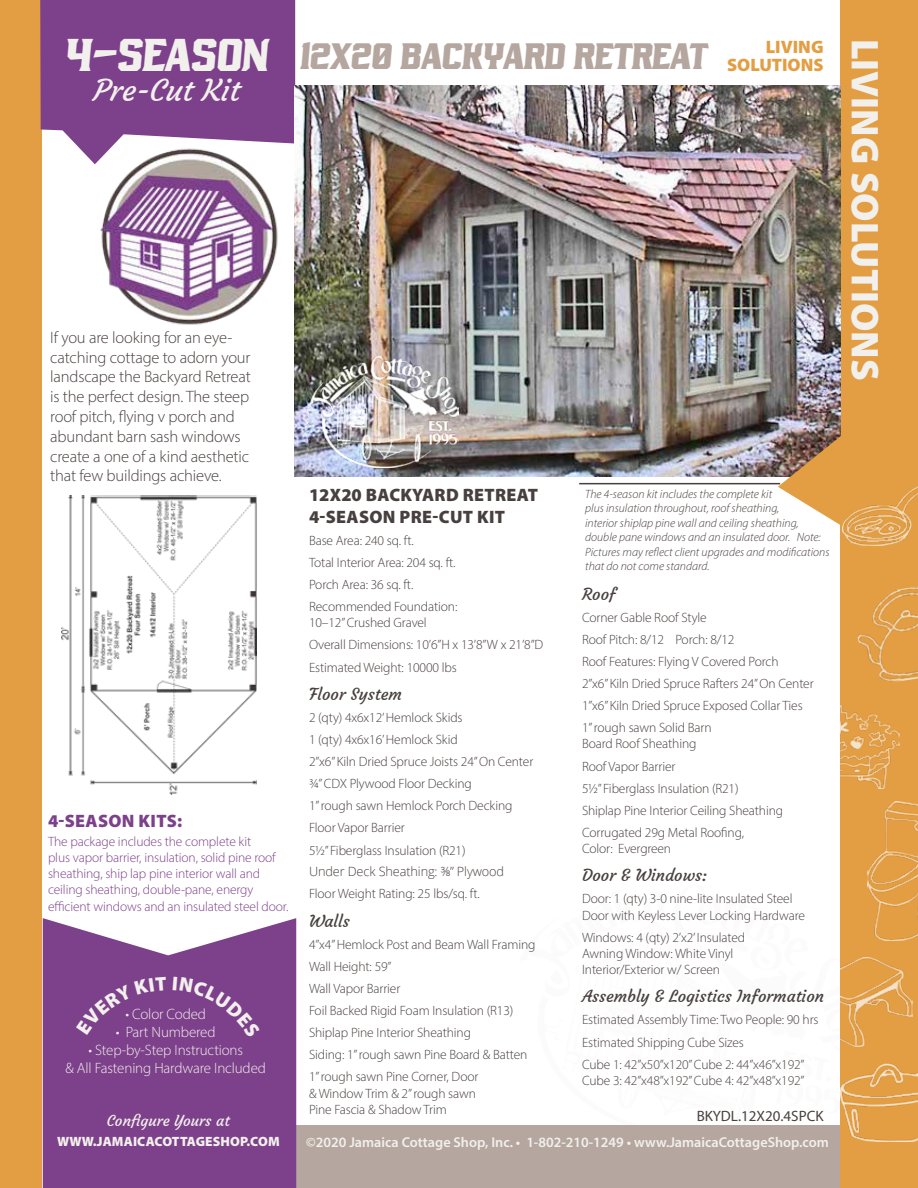
<style>
.page{position:relative;width:918px;height:1188px;background:#fff}
.page>*{position:absolute;margin:0;border:0;box-sizing:border-box;transform-origin:0 0}
.t1{font:45px "Rust";color:#f2f0ed}
.t2{font:900 39px "Myriad Pro";color:#f2f0ed}
.t3{font:36px "Rust";color:#b5a79f}
.t4{font:30px "Courgette";color:#f2f0ed}
.t5{font:900 18px/21.6px "Myriad Pro";letter-spacing:.02em;color:#47403e}
.t6{font:900 18px/18px "Myriad Pro";color:#e39e43;text-align:right}
.t7{font:900 18px "Myriad Pro";letter-spacing:.02em;color:#7d408a}
.t8{font:300 16.5px/19.8px "Myriad Pro";letter-spacing:-.01em;color:#47403e}
.t9{font:16.5px "Courgette";color:#47403e}
.t10{font:300 15px/18px "Myriad Pro";letter-spacing:-.01em;color:#f2f0ed;text-align:center}
.t11{font:15px "Myriad Pro";color:#47403e}
.t12{font:15px "Courgette";color:#f2f0ed}
.t13{font:600 14.25px "Myriad Pro";color:#f2f0ed}
.t14{font:300 13.5px/22.2px "Myriad Pro";letter-spacing:-.01em;color:#47403e}
.t15{font:300 13.5px/16.2px "Myriad Pro";letter-spacing:-.01em;color:#7d408a}
.t16{font:900 13.5px "Myriad Pro";letter-spacing:.01em;color:#f2f0ed}
.t17{font:300 12.75px "Open Sans";letter-spacing:-.01em;color:#47403e}
.t18{font:italic 300 12px/14.4px "Myriad Pro";color:#47403e}
</style>
<div class="page">
<div style="left:294px;top:1125px;width:546px;height:63px;background:#b5a79f"></div>
<div style="left:0;top:0;width:41px;height:1188px;background:#e39e43"></div>
<div style="left:840px;top:0;width:78px;height:1188px;background:#e39e43"></div>
<img style="left:840px;top:706px;width:59px;height:83px">
<img style="left:842px;top:486px;width:76px;height:60px">
<img style="left:841px;top:1063px;width:77px;height:79px">
<img style="left:840px;top:958px;width:72px;height:89px">
<img style="left:857px;top:586px;width:61px;height:96px">
<img style="left:868px;top:801px;width:50px;height:139px">
<img style="left:94px;top:164px;width:184px;height:161px">
<svg style="left:43px;top:918px;width:253px;height:270px;background:#874f93"></svg>
<svg style="left:40px;top:0;width:255px;height:164px;background:#8e5997"></svg>
<img style="left:61px;top:495px;width:196px;height:300px">
<img style="left:294px;top:86px;width:547px;height:391px">
<hr style="left:579px;top:483px;width:201px;height:1px;background:#47403e">
<img style="left:310px;top:356px;width:148px;height:112px">
<svg style="left:778px;top:435px;width:63px;height:90px"></svg>
<div style="left:76px;top:976px;width:91px;height:59px;background:#7d408a"></div>
<div style="left:173px;top:977px;width:87px;height:60px;background:#7d408a"></div>
<h1 class="t1" style="left:65px;top:34px;width:204px">4-SEASON</h1>
<h3 class="t4" style="left:93px;top:71px;width:149px">Pre-Cut Kit</h3>
<p class="t8" style="left:50px;top:327px;width:202px">If you are looking for an eye&shy;catching cottage to adorn your landscape the Backyard Retreat is the perfect design. The steep roof pitch, flying v porch and abundant barn sash windows create a one of a kind aesthetic that few buildings achieve.</p>
<h3 class="t7" style="left:48px;top:808px;width:136px">4-SEASON KITS:</h3>
<p class="t15" style="left:48px;top:833px;width:242px">The package includes the complete kit<br>plus vapor barrier, insulation, solid pine roof sheathing, ship lap pine interior wall and ceiling sheathing, double-pane, energy efficient windows and an insulated steel door.</p>
<p class="t10" style="left:125px;top:1005px;width:82px">• Color Coded</p>
<p class="t10" style="left:116px;top:1023px;width:101px">• Part Numbered</p>
<p class="t10" style="left:66px;top:1041px;width:202px">• Step-by-Step Instructions<br>&amp; All Fastening Hardware Included</p>
<p class="t12" style="left:107px;top:1112px;width:124px">Configure Yours at</p>
<p class="t16" style="left:57px;top:1132px;width:224px">WWW.JAMAICACOTTAGESHOP.COM</p>
<h3 class="t3" style="left:300px;top:39px;width:409px">12X20 BACKYARD RETREAT</h3>
<h3 class="t6" style="left:727px;top:37px;width:98px">LIVING<br>SOLUTIONS</h3>
<h2 class="t2" style="left:891px;top:39px;width:343px;rotate:90deg">LIVING SOLUTIONS</h2>
<h3 class="t5" style="left:309px;top:483px;width:231px">12X20 BACKYARD RETREAT<br>4-SEASON PRE-CUT KIT</h3>
<p class="t14" style="left:309px;top:529px;width:150px">Base Area: 240 sq. ft.<br>Total Interior Area: 204 sq. ft.<br>Porch Area: 36 sq. ft.<br>Recommended Foundation:</p>
<p class="t14" style="left:309px;top:612px;width:236px">10–12” Crushed Gravel<br>Overall Dimensions: 10’6”H x 13’8”W x 21’8”D<br>Estimated Weight: 10000 lbs</p>
<p class="t9" style="left:309px;top:684px;width:94px">Floor System</p>
<p class="t14" style="left:309px;top:706px;width:226px">2 (qty) 4x6x12’ Hemlock Skids<br>1 (qty) 4x6x16’ Hemlock Skid<br>2”x6” Kiln Dried Spruce Joists 24” On Center ¾” CDX Plywood Floor Decking<br>1” rough sawn Hemlock Porch Decking<br>Floor Vapor Barrier<br>5½” Fiberglass Insulation (R21)</p>
<p class="t17" style="left:309px;top:863px;width:197px">Under Deck Sheathing: ⅜” Plywood</p>
<p class="t14" style="left:309px;top:883px;width:172px">Floor Weight Rating: 25 lbs/sq. ft.</p>
<p class="t9" style="left:309px;top:910px;width:42px">Walls</p>
<p class="t14" style="left:309px;top:933px;width:228px">4”x4” Hemlock Post and Beam Wall Framing<br>Wall Height: 59”<br>Wall Vapor Barrier<br>Foil Backed Rigid Foam Insulation (R13)<br>Shiplap Pine Interior Sheathing<br>Siding: 1” rough sawn Pine Board &amp; Batten<br>1” rough sawn Pine Corner, Door</p>
<p class="t14" style="left:309px;top:1085px;width:168px;line-height:16.2px">&amp; Window Trim &amp; 2” rough sawn<br>Pine Fascia &amp; Shadow Trim</p>
<p class="t18" style="left:585px;top:487px;width:246px">The 4-season kit includes the complete kit<br>plus insulation throughout, roof sheathing,<br>interior shiplap pine wall and ceiling sheathing, double pane windows and an insulated door. Note:<br>Pictures may reflect client upgrades and modifications that do not come standard.</p>
<p class="t9" style="left:582px;top:583px;width:35px">Roof</p>
<p class="t14" style="left:582px;top:606px;width:233px">Corner Gable Roof Style<br>Roof Pitch: 8/12 Porch: 8/12<br>Roof Features: Flying V Covered Porch<br>2”x6” Kiln Dried Spruce Rafters 24” On Center 1”x6” Kiln Dried Spruce Exposed Collar Ties 1” rough sawn Solid Barn</p>
<p class="t14" style="left:582px;top:733px;width:203px">Board Roof Sheathing<br>Roof Vapor Barrier<br>5½” Fiberglass Insulation (R21)<br>Shiplap Pine Interior Ceiling Sheathing<br>Corrugated 29g Metal Roofing,</p>
<p class="t14" style="left:582px;top:837px;width:91px">Color: Evergreen</p>
<p class="t9" style="left:582px;top:865px;width:127px">Door &amp; Windows:</p>
<p class="t14" style="left:582px;top:891px;width:225px;line-height:16.2px">Door: 1 (qty) 3-0 nine-lite Insulated Steel<br>Door with Keyless Lever Locking Hardware</p>
<p class="t14" style="left:582px;top:929px;width:165px;line-height:16.2px">Windows: 4 (qty) 2’x2’ Insulated<br>Awning Window: White Vinyl<br>Interior/Exterior w/ Screen</p>
<p class="t9" style="left:582px;top:986px;width:244px">Assembly &amp; Logistics Information</p>
<p class="t14" style="left:582px;top:1009px;width:238px">Estimated Assembly Time: Two People: 90 hrs<br>Estimated Shipping Cube Sizes<br>Cube 1: 42”x50”x120” Cube 2: 44”x46”x192”</p>
<p class="t14" style="left:582px;top:1069px;width:224px">Cube 3: 42”x48”x192” Cube 4: 42”x48”x192”</p>
<p class="t11" style="left:697px;top:1106px;width:128px">BKYDL.12X20.4SPCK</p>
<p class="t13" style="left:306px;top:1133px;width:524px">©2020 Jamaica Cottage Shop, Inc. • 1-802-210-1249 • www.JamaicaCottageShop.com</p>
</div>
